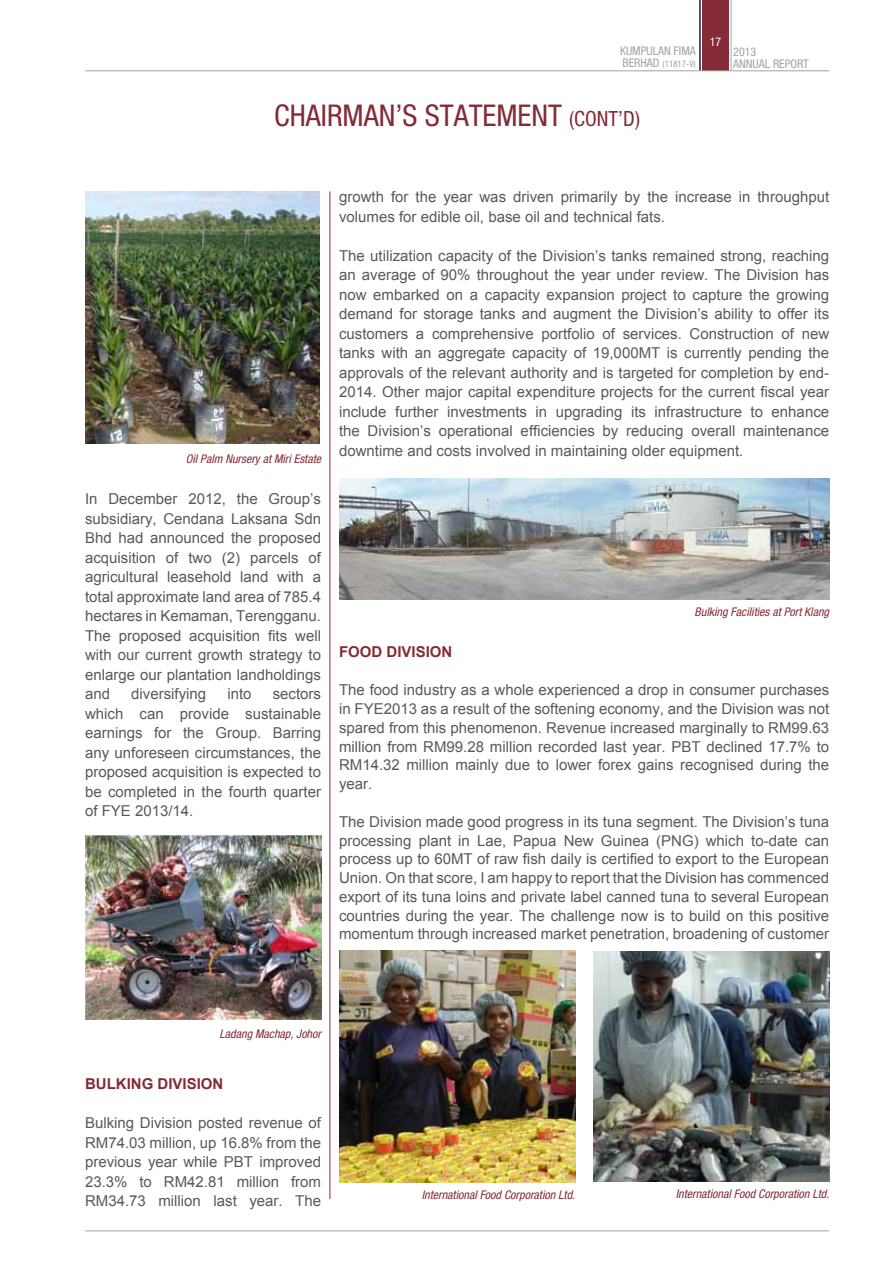
<style>
.page{position:relative;width:893px;height:1263px;background:#fff}
.page>*{position:absolute;margin:0;border:0;box-sizing:border-box;transform-origin:0 0}
.t1{font:condensed 30px "Helvetica Neue LT Std";color:#842b37}
.t2{font:15px/19.5px "Arial";color:#58595b;text-align:justify}
.t3{font:700 15px "Arial";color:#842b37}
.t4{font:italic condensed 12px "Helvetica Neue LT Std";color:#842b37}
.t5{font:condensed 12px/12px "Helvetica Neue LT Std";color:#a1a3a6}
.t6{font:condensed 12px "Helvetica Neue LT Std";color:#fff}
.t7{font:condensed 9px "Helvetica Neue LT Std";color:#a1a3a6}
.s1{font-size:12px}
.s2{font-size:21px}
</style>
<div class="page">
<hr style="left:85px;top:1230px;width:744px;height:1px;background:#a1a3a6">
<div style="left:702px;top:0;width:27px;height:71px;background:#842b37"></div>
<hr style="left:699px;top:0;width:2px;height:71px;background:#58595b">
<hr style="left:731px;top:0;width:1px;height:71px;background:#a1a3a6">
<hr style="left:85px;top:71px;width:744px;height:1px;background:#a1a3a6">
<hr style="left:330px;top:191px;width:1px;height:1008px;background:#842b37">
<img style="left:339px;top:478px;width:490px;height:122px">
<img style="left:85px;top:836px;width:236px;height:183px">
<img style="left:85px;top:191px;width:234px;height:253px">
<img style="left:339px;top:950px;width:236px;height:232px">
<img style="left:593px;top:952px;width:236px;height:229px">
<p class="t6" style="left:710px;top:34px;width:13px">17</p>
<p class="t5" style="left:620px;top:45px;width:77px">KUMPULAN FIMA</p>
<p class="t7" style="left:622px;top:59px;width:75px"><span class="s1">BERHAD</span> (11817-V)</p>
<p class="t5" style="left:733px;top:45px;width:77px">2013<br>ANNUAL REPORT</p>
<h1 class="t1" style="left:274px;top:98px;width:367px">CHAIRMAN’S STATEMENT <span class="s2">(CONT’D)</span></h1>
<p class="t4" style="left:186px;top:452px;width:137px">Oil Palm Nursery at Miri Estate</p>
<p class="t2" style="left:85px;top:489px;width:238px">In December 2012, the Group’s subsidiary, Cendana Laksana Sdn Bhd had announced the proposed acquisition of two (2) parcels of agricultural leasehold land with a total approximate land area of 785.4 hectares in Kemaman, Terengganu.<br>The proposed acquisition fits well with our current growth strategy to enlarge our plantation landholdings and</p>
<p class="t2" style="left:131px;top:684px;width:77px">diversifying</p>
<p class="t2" style="left:227px;top:684px;width:26px">into</p>
<p class="t2" style="left:85px;top:684px;width:238px;text-indent:188px">sectors which can provide sustainable earnings for the Group. Barring any unforeseen circumstances, the proposed acquisition is expected to be completed in the fourth quarter of FYE 2013/14.</p>
<p class="t2" style="left:339px;top:187px;width:492px">growth for the year was driven primarily by the increase in throughput volumes for edible oil, base oil and technical fats.</p>
<p class="t2" style="left:339px;top:246px;width:492px">The utilization capacity of the Division’s tanks remained strong, reaching an average of 90% throughout the year under review. The Division has now embarked on a capacity expansion project to capture the growing demand for storage tanks and augment the Division’s ability to offer its customers a comprehensive portfolio of services. Construction of new tanks with an aggregate capacity of 19,000MT is currently pending the approvals of the relevant authority and is targeted for completion by end-2014. Other major capital expenditure projects for the current fiscal year include further investments in upgrading its infrastructure to enhance the Division’s operational efficiencies by reducing overall maintenance downtime and costs involved in maintaining older equipment.</p>
<p class="t4" style="left:695px;top:605px;width:136px">Bulking Facilities at Port Klang</p>
<p class="t3" style="left:339px;top:642px;width:115px">FOOD DIVISION</p>
<p class="t2" style="left:339px;top:681px;width:492px;line-height:18.8px">The food industry as a whole experienced a drop in consumer purchases in FYE2013 as a result of the softening economy, and the Division was not spared from this phenomenon. Revenue increased marginally to RM99.63 million from RM99.28 million recorded last year. PBT declined 17.7% to RM14.32 million mainly due to lower forex gains recognised during the year.</p>
<p class="t2" style="left:339px;top:812px;width:492px;line-height:18.8px">The Division made good progress in its tuna segment. The Division’s tuna processing plant in Lae, Papua New Guinea (PNG) which to-date can process up to 60MT of raw fish daily is certified to export to the European Union. On that score, I am happy to report that the Division has commenced export of its tuna loins and private label canned tuna to several European countries during the year. The challenge now is to build on this positive momentum through increased market penetration, broadening of customer</p>
<p class="t4" style="left:220px;top:1027px;width:103px">Ladang Machap, Johor</p>
<p class="t3" style="left:85px;top:1074px;width:140px">BULKING DIVISION</p>
<p class="t2" style="left:85px;top:1113px;width:238px">Bulking Division posted revenue of RM74.03 million, up 16.8% from the previous year while PBT improved 23.3% to RM42.81 million from RM34.73 million last year. The</p>
<p class="t4" style="left:422px;top:1188px;width:155px">International Food Corporation Ltd.</p>
<p class="t4" style="left:676px;top:1187px;width:155px">International Food Corporation Ltd.</p>
</div>
